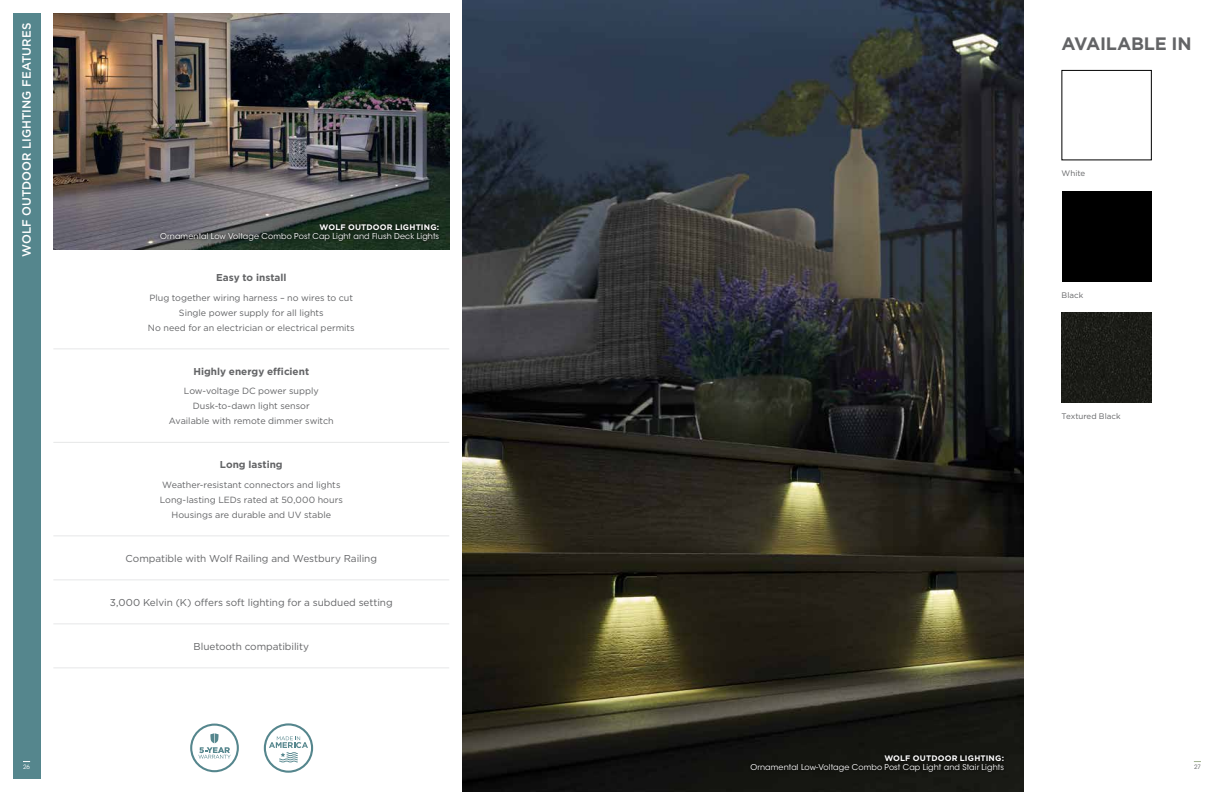
<style>
.page{position:relative;width:1224px;height:792px;background:#fff}
.page>*{position:absolute;margin:0;border:0;box-sizing:border-box;transform-origin:0 0}
.t1{font:700 18px "Gotham";letter-spacing:-.02em;color:#636466}
.t2{font:500 12px "Gotham";color:#fff}
.t3{font:10px "Gotham";letter-spacing:-.005em;color:#636466}
.t4{font:700 10px "Gotham";color:#636466}
.t5{font:9px/15px "Gotham";color:#636466;text-align:center}
.t6{font:8px "ITC Avant Garde Std";letter-spacing:.015em;color:#fff}
.t7{font:700 8px "Gotham";letter-spacing:.02em;color:#fff}
.t8{font:8px "Gotham";color:#636466}
.t9{font:6px "ITC Avant Garde Std";color:#fff}
.t10{font:6px "ITC Avant Garde Std";color:#636466}
</style>
<div class="page">
<img style="left:53px;top:13px;width:396px;height:236px">
<img style="left:462px;top:0;width:562px;height:792px">
<div style="left:1062px;top:191px;width:90px;height:91px;background:#000"></div>
<div style="left:13px;top:13px;width:27px;height:766px;background:#55868d"></div>
<img style="left:1062px;top:313px;width:90px;height:90px">
<svg style="left:190px;top:724px;width:49px;height:48px"></svg>
<svg style="left:264px;top:723px;width:49px;height:50px"></svg>
<svg style="left:158px;top:221px;width:284px;height:23px;background:#313d35"></svg>
<hr style="left:53px;top:349px;width:396px;height:1px;background:#e6e7e8">
<hr style="left:53px;top:442px;width:396px;height:1px;background:#e6e7e8">
<hr style="left:53px;top:536px;width:396px;height:1px;background:#e6e7e8">
<hr style="left:53px;top:580px;width:396px;height:1px;background:#e6e7e8">
<hr style="left:53px;top:624px;width:396px;height:1px;background:#e6e7e8">
<hr style="left:53px;top:668px;width:396px;height:1px;background:#e6e7e8">
<div style="left:1062px;top:70px;width:90px;height:90px;border:1px solid #000"></div>
<div style="left:748px;top:752px;width:259px;height:23px;background:#13140f"></div>
<h2 class="t2" style="left:19px;top:257px;width:235px;rotate:-90deg">WOLF OUTDOOR LIGHTING FEATURES</h2>
<p class="t7" style="left:320px;top:222px;width:121px">WOLF OUTDOOR LIGHTING:</p>
<p class="t6" style="left:160px;top:231px;width:281px">Ornamental Low Voltage Combo Post Cap Light and Flush Deck Lights</p>
<p class="t4" style="left:216px;top:271px;width:72px">Easy to install</p>
<p class="t5" style="left:148px;top:290px;width:208px">Plug together wiring harness – no wires to cut<br>Single power supply for all lights<br>No need for an electrician or electrical permits</p>
<p class="t4" style="left:193px;top:365px;width:117px">Highly energy efficient</p>
<p class="t5" style="left:169px;top:383px;width:166px">Low-voltage DC power supply<br>Dusk-to-dawn light sensor<br>Available with remote dimmer switch</p>
<p class="t4" style="left:220px;top:458px;width:64px">Long lasting</p>
<p class="t5" style="left:160px;top:477px;width:185px">Weather-resistant connectors and lights<br>Long-lasting LEDs rated at 50,000 hours<br>Housings are durable and UV stable</p>
<p class="t3" style="left:126px;top:552px;width:253px">Compatible with Wolf Railing and Westbury Railing</p>
<p class="t3" style="left:110px;top:596px;width:284px">3,000 Kelvin (K) offers soft lighting for a subdued setting</p>
<p class="t3" style="left:194px;top:640px;width:117px">Bluetooth compatibility</p>
<h1 class="t1" style="left:1062px;top:32px;width:132px">AVAILABLE IN</h1>
<p class="t8" style="left:1062px;top:168px;width:25px">White</p>
<p class="t8" style="left:1062px;top:290px;width:23px">Black</p>
<p class="t8" style="left:1062px;top:411px;width:60px">Textured Black</p>
<p class="t7" style="left:884px;top:753px;width:121px">WOLF OUTDOOR LIGHTING:</p>
<p class="t9" style="left:23px;top:763px;width:8px">26</p>
<p class="t6" style="left:750px;top:762px;width:255px">Ornamental Low-Voltage Combo Post Cap Light and Stair Lights</p>
<p class="t10" style="left:1194px;top:763px;width:8px">27</p>
</div>
